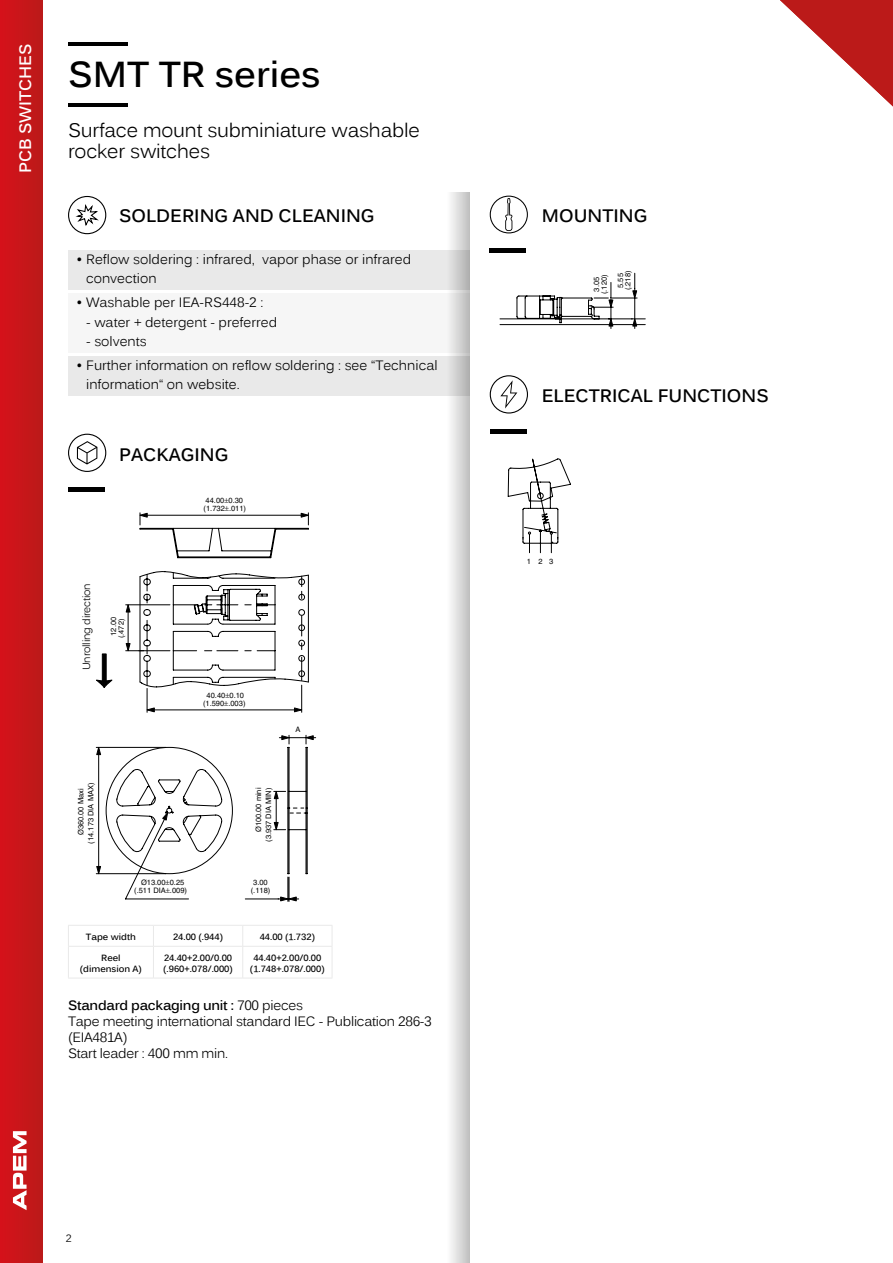
<style>
.page{position:relative;width:893px;height:1263px;background:#fff}
.page>*{position:absolute;margin:0;border:0;box-sizing:border-box;transform-origin:0 0}
.t1{font:700 36px "Kalinga";color:#000}
.t2{font:19.5px/21px "Kalinga";letter-spacing:-.01em;color:#000}
.t3{font:700 18px "Kalinga";color:#000}
.t4{font:700 16.5px "Kalinga";color:#fff}
.t5{font:13.5px/19.5px "Kalinga";color:#000}
.t6{font:13.5px/16.2px "Kalinga";letter-spacing:-.02em;color:#000}
.t7{font:10.5px "Kalinga";letter-spacing:-.02em;color:#000}
.t8{font:700 9px/10.8px "Kalinga";color:#000;text-align:center}
.t9{font:7.5px/10.1px "Helvetica";color:#000;text-align:right}
.s1{font-weight:700}
</style>
<div class="page">
<hr style="left:68px;top:103px;width:59px;height:3px;background:#000">
<hr style="left:68px;top:43px;width:59px;height:3px;background:#000">
<svg style="left:490px;top:196px;width:38px;height:37px"></svg>
<svg style="left:500px;top:273px;width:146px;height:56px"></svg>
<div style="left:68px;top:250px;width:402px;height:40px;background:#e9e9e9"></div>
<div style="left:68px;top:294px;width:402px;height:59px;background:#f6f6f6"></div>
<div style="left:68px;top:356px;width:402px;height:40px;background:#e9e9e9"></div>
<svg style="left:68px;top:196px;width:38px;height:38px"></svg>
<svg style="left:68px;top:925px;width:265px;height:53px"></svg>
<hr style="left:68px;top:946px;width:85px;height:1px;background:#e9e9e9">
<hr style="left:68px;top:947px;width:1px;height:31px;background:#e9e9e9">
<hr style="left:153px;top:946px;width:90px;height:1px;background:#e9e9e9">
<hr style="left:153px;top:947px;width:1px;height:31px;background:#e9e9e9">
<hr style="left:243px;top:946px;width:89px;height:1px;background:#e9e9e9">
<hr style="left:242px;top:947px;width:1px;height:31px;background:#e9e9e9">
<hr style="left:332px;top:947px;width:1px;height:31px;background:#e9e9e9">
<hr style="left:68px;top:978px;width:85px;height:1px;background:#e9e9e9">
<hr style="left:153px;top:978px;width:90px;height:1px;background:#e9e9e9">
<hr style="left:243px;top:978px;width:89px;height:1px;background:#e9e9e9">
<hr style="left:68px;top:925px;width:85px;height:1px;background:#e9e9e9">
<hr style="left:153px;top:925px;width:90px;height:1px;background:#e9e9e9">
<hr style="left:243px;top:925px;width:89px;height:1px;background:#e9e9e9">
<hr style="left:98px;top:752px;width:1px;height:117px;background:#000">
<hr style="left:96px;top:873px;width:70px;height:1px;background:#000">
<hr style="left:96px;top:747px;width:70px;height:1px;background:#000">
<svg style="left:105px;top:604px;width:32px;height:270px"></svg>
<svg style="left:96px;top:746px;width:6px;height:9px"></svg>
<svg style="left:96px;top:865px;width:6px;height:10px"></svg>
<svg style="left:125px;top:642px;width:6px;height:12px"></svg>
<svg style="left:125px;top:604px;width:6px;height:9px"></svg>
<svg style="left:102px;top:653px;width:5px;height:26px"></svg>
<svg style="left:96px;top:679px;width:18px;height:10px"></svg>
<svg style="left:68px;top:434px;width:38px;height:38px"></svg>
<hr style="left:68px;top:488px;width:36px;height:4px;background:#000">
<svg style="left:447px;top:192px;width:23px;height:1071px"></svg>
<svg style="left:490px;top:375px;width:38px;height:38px"></svg>
<hr style="left:490px;top:430px;width:36px;height:4px;background:#000">
<hr style="left:490px;top:248px;width:36px;height:4px;background:#000">
<svg style="left:508px;top:458px;width:63px;height:95px"></svg>
<div style="left:0;top:0;width:42px;height:1263px;background:#c9161a"></div>
<svg style="left:13px;top:1131px;width:14px;height:79px"></svg>
<svg style="left:780px;top:0;width:113px;height:106px"></svg>
<svg style="left:137px;top:512px;width:172px;height:201px"></svg>
<svg style="left:125px;top:734px;width:191px;height:168px"></svg>
<p class="t4" style="left:15px;top:173px;width:131px;rotate:-90deg">PCB SWITCHES</p>
<h1 class="t1" style="left:68px;top:51px;width:254px">SMT TR series</h1>
<h2 class="t2" style="left:68px;top:122px;width:353px">Surface mount subminiature washable rocker switches</h2>
<h3 class="t3" style="left:119px;top:204px;width:257px">SOLDERING AND CLEANING</h3>
<p class="t5" style="left:86px;top:251px;width:327px;text-indent:-10px">• Reflow soldering : infrared, vapor phase or infrared convection</p>
<p class="t5" style="left:77px;top:294px;width:188px">• Washable per IEA-RS448-2 :</p>
<p class="t5" style="left:86px;top:313px;width:192px">- water + detergent - preferred</p>
<p class="t5" style="left:86px;top:333px;width:62px">- solvents</p>
<p class="t5" style="left:86px;top:357px;width:353px;text-indent:-10px">• Further information on reflow soldering : see “Technical information“ on website.</p>
<h3 class="t3" style="left:119px;top:442px;width:111px">PACKAGING</h3>
<p class="t9" style="left:206px;top:496px;width:39px">44.00 0.30</p>
<p class="t9" style="left:204px;top:503px;width:44px">(1.732 .011)</p>
<p class="t7" style="left:80px;top:670px;width:89px;rotate:-90deg">Unrolling direction</p>
<p class="t9" style="left:109px;top:636px;width:20px;rotate:-90deg">12.00</p>
<p class="t9" style="left:116px;top:638px;width:21px;rotate:-90deg">(.472)</p>
<p class="t9" style="left:207px;top:690px;width:39px">40.40 0.10</p>
<p class="t9" style="left:203px;top:698px;width:44px">(1.590 .003)</p>
<p class="t9" style="left:86px;top:843px;width:62px;rotate:-90deg">(14.173 DIA MAX)</p>
<p class="t9" style="left:76px;top:835px;width:48px;rotate:-90deg">Ø360.00 Maxi</p>
<p class="t9" style="left:141px;top:878px;width:45px">Ø13.00 0.25</p>
<p class="t9" style="left:134px;top:886px;width:54px">(.511 DIA .009)</p>
<p class="t9" style="left:253px;top:842px;width:56px;rotate:-90deg">Ø100.00 mini (3.937 DIA MIN)</p>
<p class="t9" style="left:253px;top:878px;width:16px">3.00</p>
<p class="t9" style="left:251px;top:886px;width:21px">(.118)</p>
<p class="t9" style="left:295px;top:724px;width:7px">A</p>
<p class="t8" style="left:86px;top:932px;width:51px">Tape width</p>
<p class="t8" style="left:173px;top:932px;width:52px">24.00 (.944)</p>
<p class="t8" style="left:260px;top:932px;width:57px">44.00 (1.732)</p>
<p class="t8" style="left:80px;top:953px;width:64px">Reel (dimension A)</p>
<p class="t8" style="left:163px;top:953px;width:71px;text-align:left">24.40+2.00/0.00 (.960+.078/.000)</p>
<p class="t8" style="left:250px;top:953px;width:76px">44.40+2.00/0.00 (1.748+.078/.000)</p>
<p class="t6" style="left:68px;top:998px;width:365px"><span class="s1">Standard packaging unit :</span> 700 pieces<br>Tape meeting international standard IEC - Publication 286-3 (EIA481A)<br>Start leader : 400 mm min.</p>
<p class="t7" style="left:66px;top:1231px;width:7px">2</p>
<h3 class="t3" style="left:542px;top:204px;width:107px">MOUNTING</h3>
<p class="t9" style="left:592px;top:292px;width:16px;rotate:-90deg">3.05</p>
<p class="t9" style="left:623px;top:290px;width:21px;rotate:-90deg">(.218)</p>
<p class="t9" style="left:615px;top:288px;width:16px;rotate:-90deg">5.55</p>
<p class="t9" style="left:599px;top:294px;width:21px;rotate:-90deg">(.120)</p>
<h3 class="t3" style="left:542px;top:384px;width:228px">ELECTRICAL FUNCTIONS</h3>
<p class="t9" style="left:527px;top:556px;width:28px">1 2 3</p>
</div>
